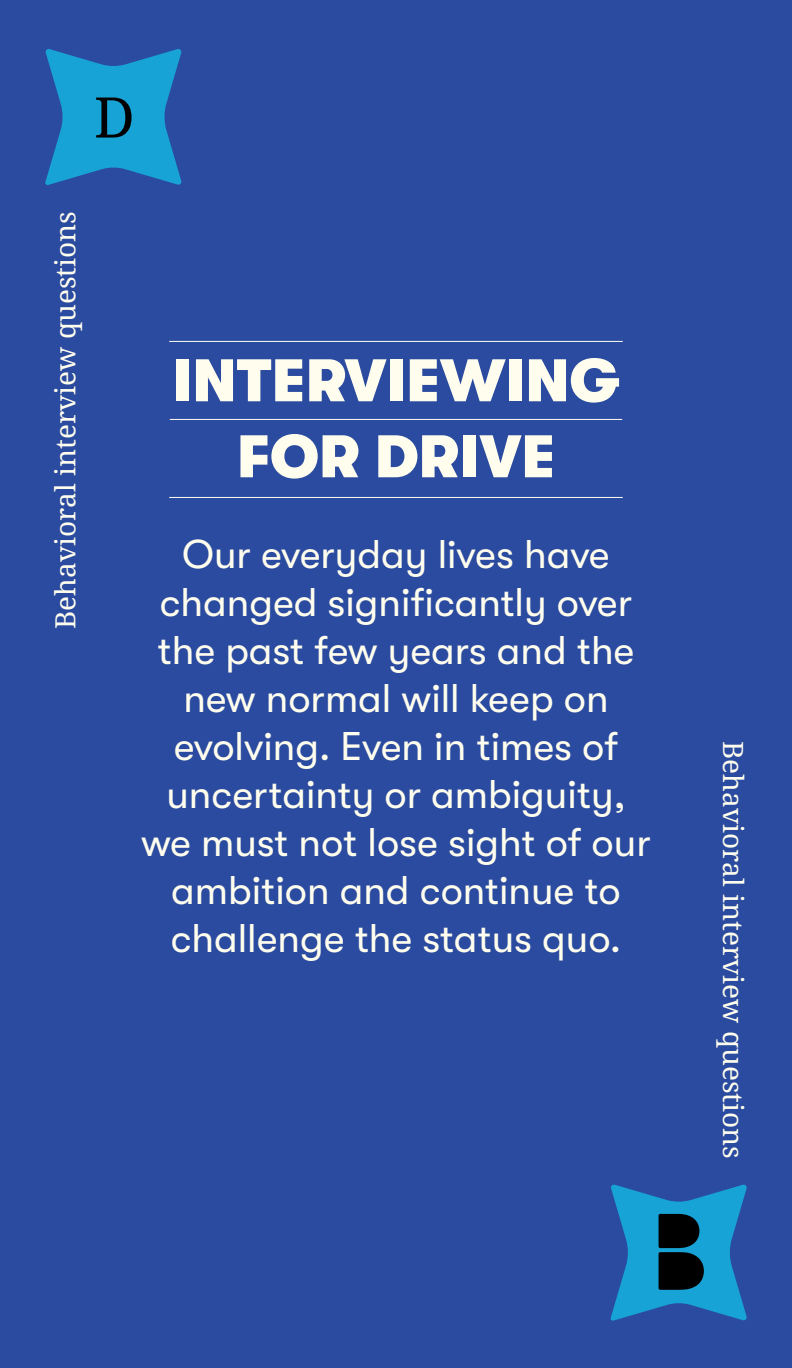
<style>
.page{position:relative;width:792px;height:1368px;background:#2a4b9f}
.page>*{position:absolute;margin:0;border:0;box-sizing:border-box;transform-origin:0 0}
.BIQ_Cover_Headline_White{font:900 60px "GT Walsheim";color:#fffdee}
.BIQ_Corner_Initials{font:56px "Noto Serif";color:#010101}
.BIQ_Cover_Body_White{font:40px/48px "GT Walsheim";color:#fffdee;text-align:center}
.Card_Identifiers_White{font:28px "Noto Serif";color:#fffdee}
</style>
<div class="page">
<svg style="left:45px;top:49px;width:137px;height:136px"></svg>
<svg style="left:610px;top:1184px;width:137px;height:137px"></svg>
<hr style="left:170px;top:419px;width:452px;height:1px;background:#fffdee">
<hr style="left:169px;top:341px;width:454px;height:1px;background:#fffdee">
<hr style="left:169px;top:497px;width:454px;height:1px;background:#fffdee">
<p class="BIQ_Corner_Initials" style="left:94px;top:79px;width:42px">D</p>
<p class="Card_Identifiers_White" style="left:46px;top:629px;width:419px;rotate:-90deg">Behavioral interview questions</p>
<p class="BIQ_Cover_Headline_White" style="left:172px;top:347px;width:449px">INTERVIEWING</p>
<p class="BIQ_Cover_Headline_White" style="left:237px;top:423px;width:320px">FOR DRIVE</p>
<p class="BIQ_Cover_Body_White" style="left:141px;top:530px;width:511px">Our everyday lives have changed significantly over the past few years and the new normal will keep on evolving. Even in times of uncertainty or ambiguity, we must not lose sight of our ambition and continue to challenge the status quo.</p>
<p class="Card_Identifiers_White" style="left:753px;top:741px;width:419px;rotate:90deg">Behavioral interview questions</p>
</div>
